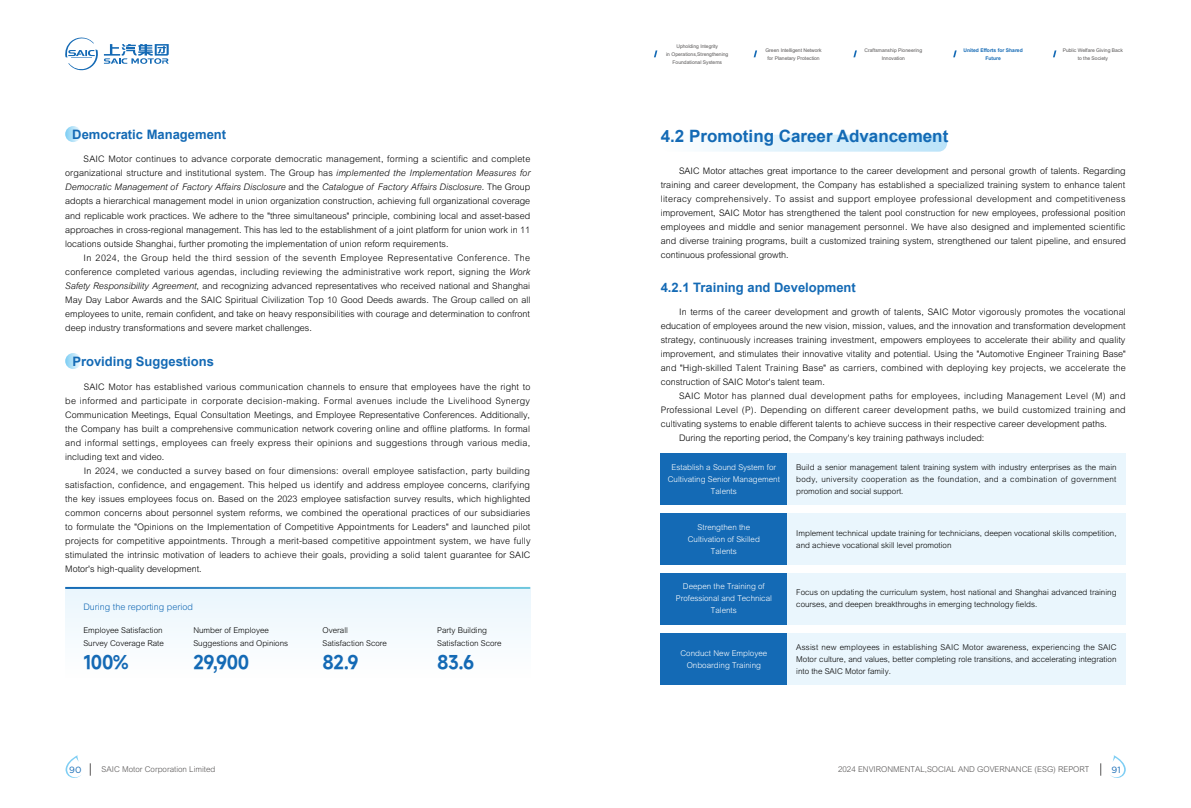
<style>
.page{position:relative;width:1191px;height:808px;background:#fff}
.page>*{position:absolute;margin:0;border:0;box-sizing:border-box;transform-origin:0 0}
.t1{font:600 18px "Mi Sans";letter-spacing:-.03em;color:#146ab5;scale:.95 1}
.t2{font:700 17px "Arial";color:#146ab5}
.t3{font:700 13px "Arial";color:#146ab5}
.t4{font:300 9px/14px "Arial";color:#000;text-align:justify}
.t5{font:300 9px/14px "Arial";letter-spacing:.02em;color:#000;text-align:right}
.t6{font:300 9px "Arial";letter-spacing:.025em;color:#000}
.t7{font:italic 300 9px "Aria";color:#000}
.t8{font:300 9px "Arial";color:#146ab5}
.t9{font:9px "Gotham";color:#146ab5}
.t10{font:300 8px/12px "Arial";color:#000}
.t11{font:300 8px/12px "Arial";color:#fff;text-align:center}
.t12{font:300 8px "Arial";color:#595757}
.t13{font:5px/8px "Arial";color:#595757;text-align:center}
.t14{font:700 5px/8px "Arial";color:#146ab5;text-align:center}
.s1{font-family:"Aria";font-style:italic}
.s2{font-family:"Arial";font-style:normal}
</style>
<div class="page">
<svg style="left:65px;top:37px;width:104px;height:34px"></svg>
<svg style="left:65px;top:755px;width:16px;height:23px"></svg>
<svg style="left:1110px;top:755px;width:16px;height:23px"></svg>
<svg style="left:90px;top:763px;width:1px;height:13px"></svg>
<svg style="left:1100px;top:763px;width:1px;height:13px"></svg>
<svg style="left:1053px;top:50px;width:3px;height:7px"></svg>
<svg style="left:953px;top:50px;width:3px;height:7px"></svg>
<svg style="left:853px;top:50px;width:4px;height:7px"></svg>
<svg style="left:753px;top:50px;width:4px;height:7px"></svg>
<svg style="left:654px;top:50px;width:3px;height:7px"></svg>
<div style="left:65px;top:587px;width:465px;height:91px;background:#f4fafd"></div>
<hr style="left:65px;top:587px;width:465px;height:2px;background:#fff">
<svg style="left:65px;top:126px;width:16px;height:16px"></svg>
<svg style="left:65px;top:353px;width:16px;height:16px"></svg>
<div style="left:787px;top:454px;width:338px;height:51px;background:#eaf6fd"></div>
<div style="left:787px;top:513px;width:338px;height:51px;background:#eaf6fd"></div>
<div style="left:787px;top:573px;width:338px;height:51px;background:#eaf6fd"></div>
<div style="left:787px;top:633px;width:338px;height:51px;background:#eaf6fd"></div>
<div style="left:660px;top:454px;width:127px;height:51px;background:#146ab5"></div>
<div style="left:660px;top:513px;width:127px;height:51px;background:#146ab5"></div>
<div style="left:660px;top:573px;width:127px;height:51px;background:#146ab5"></div>
<div style="left:660px;top:633px;width:127px;height:51px;background:#146ab5"></div>
<div style="left:660px;top:135px;width:287px;height:17px;background:linear-gradient(to right,#fffffe,#bbe3f9);border-radius:9px"></div>
<h3 class="t3" style="left:72px;top:125px;width:155px">Democratic Management</h3>
<p class="t5" style="left:65px;top:152px;width:466px">SAIC Motor continues to advance corporate democratic management, forming a scientific and complete organizational structure and institutional system. The Group has <span class="s1">implemented the Implementation Measures for</span></p>
<p class="t7" style="left:65px;top:182px;width:466px">Democratic Management of Factory Affairs Disclosure <span class="s2">and the</span> Catalogue of Factory Affairs Disclosure<span class="s2">. The Group</span></p>
<p class="t4" style="left:65px;top:194px;width:466px">adopts a hierarchical management model in union organization construction, achieving full organizational coverage and replicable work practices. We adhere to the "three simultaneous" principle, combining local and asset-based approaches in cross-regional management. This has led to the establishment of a joint platform for union work in 11 locations outside Shanghai, further promoting the implementation of union reform requirements.</p>
<p class="t4" style="left:65px;top:250px;width:467px;text-indent:18px">In 2024, the Group held the third session of the seventh Employee Representative Conference. The conference completed various agendas, including reviewing the administrative work report, signing the <span class="s1">Work Safety Responsibility Agreement</span>, and recognizing advanced representatives who received national and Shanghai May Day Labor Awards and the SAIC Spiritual Civilization Top 10 Good Deeds awards. The Group called on all employees to unite, remain confident, and take on heavy responsibilities with courage and determination to confront deep industry transformations and severe market challenges.</p>
<h3 class="t3" style="left:72px;top:352px;width:143px">Providing Suggestions</h3>
<p class="t4" style="left:65px;top:379px;width:467px;text-indent:18px">SAIC Motor has established various communication channels to ensure that employees have the right to be informed and participate in corporate decision-making. Formal avenues include the Livelihood Synergy Communication Meetings, Equal Consultation Meetings, and Employee Representative Conferences. Additionally, the Company has built a comprehensive communication network covering online and offline platforms. In formal and informal settings, employees can freely express their opinions and suggestions through various media, including text and video.</p>
<p class="t4" style="left:65px;top:463px;width:467px;text-indent:18px">In 2024, we conducted a survey based on four dimensions: overall employee satisfaction, party building satisfaction, confidence, and engagement. This helped us identify and address employee concerns, clarifying the key issues employees focus on. Based on the 2023 employee satisfaction survey results, which highlighted common concerns about personnel system reforms, we combined the operational practices of our subsidiaries to formulate the "Opinions on the Implementation of Competitive Appointments for Leaders" and launched pilot projects for competitive appointments. Through a merit-based competitive appointment system, we have fully stimulated the intrinsic motivation of leaders to achieve their goals, providing a solid talent guarantee for SAIC Motor's high-quality development.</p>
<p class="t8" style="left:83px;top:601px;width:111px">During the reporting period</p>
<p class="t10" style="left:83px;top:624px;width:82px;line-height:12.5px">Employee Satisfaction<br>Survey Coverage Rate</p>
<h1 class="t1" style="left:83px;top:650px;width:49px">100%</h1>
<p class="t10" style="left:193px;top:624px;width:96px;line-height:12.5px">Number of Employee<br>Suggestions and Opinions</p>
<h1 class="t1" style="left:193px;top:650px;width:60px">29,900</h1>
<p class="t10" style="left:322px;top:624px;width:66px;line-height:12.5px">Overall<br>Satisfaction Score</p>
<h1 class="t1" style="left:322px;top:650px;width:39px">82.9</h1>
<p class="t10" style="left:437px;top:624px;width:66px;line-height:12.5px">Party Building<br>Satisfaction Score</p>
<h1 class="t1" style="left:437px;top:650px;width:40px">83.6</h1>
<p class="t13" style="left:666px;top:42px;width:64px">Upholding Integrity<br>in Operations,Strengthening<br>Foundational Systems</p>
<p class="t13" style="left:765px;top:46px;width:58px">Green Intelligent Network for Planetary Protection</p>
<p class="t13" style="left:864px;top:46px;width:59px">Craftsmanship Pioneering<br>Innovation</p>
<p class="t14" style="left:963px;top:46px;width:61px">United Efforts for Shared<br>Future</p>
<p class="t13" style="left:1062px;top:46px;width:62px">Public Welfare Giving Back to the Society</p>
<h2 class="t2" style="left:660px;top:124px;width:289px">4.2 Promoting Career Advancement</h2>
<p class="t4" style="left:660px;top:164px;width:467px;text-indent:18px">SAIC Motor attaches great importance to the career development and personal growth of talents. Regarding training and career development, the Company has established a specialized training system to enhance talent literacy comprehensively. To assist and support employee professional development and competitiveness improvement, SAIC Motor has strengthened the talent pool construction for new employees, professional position employees and middle and senior management personnel. We have also designed and implemented scientific and diverse training programs, built a customized training system, strengthened our talent pipeline, and ensured continuous professional growth.</p>
<h3 class="t3" style="left:660px;top:278px;width:197px">4.2.1 Training and Development</h3>
<p class="t4" style="left:660px;top:305px;width:466px;text-indent:18px">In terms of the career development and growth of talents, SAIC Motor vigorously promotes the vocational education of employees around the new vision, mission, values, and the innovation and transformation development strategy, continuously increases training investment, empowers employees to accelerate their ability and quality improvement, and stimulates their innovative vitality and potential. Using the "Automotive Engineer Training Base" and "High-skilled Talent Training Base" as carriers, combined with deploying key projects, we accelerate the construction of SAIC Motor's talent team.</p>
<p class="t6" style="left:679px;top:391px;width:448px">SAIC Motor has planned dual development paths for employees, including Management Level (M) and</p>
<p class="t6" style="left:660px;top:405px;width:466px">Professional Level (P). Depending on different career development paths, we build customized training and</p>
<p class="t4" style="left:660px;top:417px;width:448px">cultivating systems to enable different talents to achieve success in their respective career development paths.</p>
<p class="t4" style="left:679px;top:431px;width:307px">During the reporting period, the Company's key training pathways included:</p>
<p class="t11" style="left:668px;top:461px;width:114px">Establish a Sound System for<br>Cultivating Senior Management<br>Talents</p>
<p class="t10" style="left:796px;top:461px;width:322px;text-align:justify">Build a senior management talent training system with industry enterprises as the main body, university cooperation as the foundation, and a combination of government promotion and social support.</p>
<p class="t11" style="left:688px;top:521px;width:74px">Strengthen the<br>Cultivation of Skilled<br>Talents</p>
<p class="t10" style="left:796px;top:527px;width:322px">Implement technical update training for technicians, deepen vocational skills competition, and achieve vocational skill level promotion</p>
<p class="t11" style="left:676px;top:580px;width:98px">Deepen the Training of<br>Professional and Technical<br>Talents</p>
<p class="t11" style="left:680px;top:647px;width:88px">Conduct New Employee<br>Onboarding Training</p>
<p class="t10" style="left:796px;top:586px;width:322px">Focus on updating the curriculum system, host national and Shanghai advanced training courses, and deepen breakthroughs in emerging technology fields.</p>
<p class="t10" style="left:796px;top:641px;width:322px;text-align:justify">Assist new employees in establishing SAIC Motor awareness, experiencing the SAIC Motor culture, and values, better completing role transitions, and accelerating integration into the SAIC Motor family.</p>
<p class="t9" style="left:69px;top:764px;width:14px">90</p>
<p class="t9" style="left:1111px;top:764px;width:11px">91</p>
<p class="t12" style="left:102px;top:765px;width:115px">SAIC Motor Corporation Limited</p>
<p class="t12" style="left:838px;top:765px;width:253px">2024 ENVIRONMENTAL,SOCIAL AND GOVERNANCE (ESG) REPORT</p>
</div>
